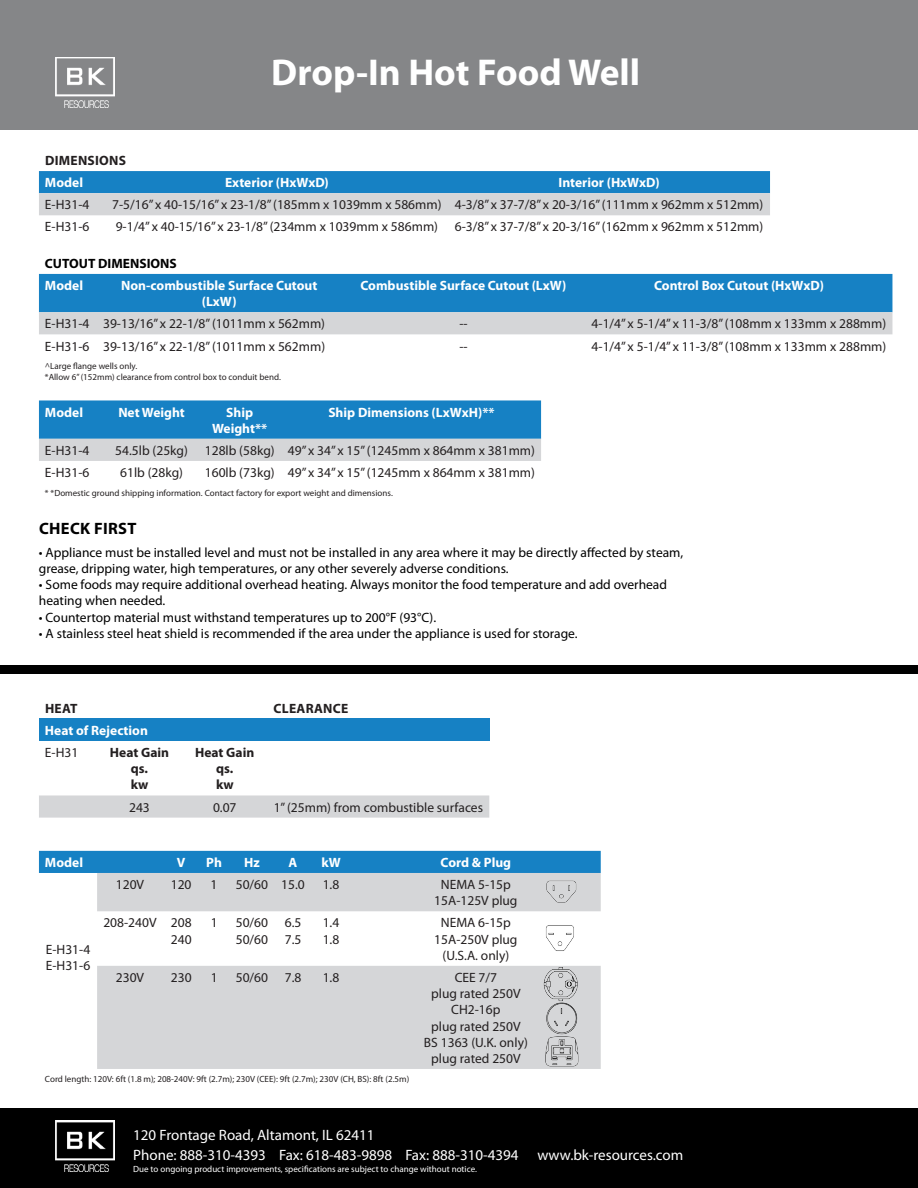
<style>
.page{position:relative;width:918px;height:1188px;background:#fff}
.page>*{position:absolute;margin:0;border:0;box-sizing:border-box;transform-origin:0 0}
.t1{font:700 37.5px "Myriad Pro";color:#fff}
.t2{font:700 16.5px "Myriad Pro";letter-spacing:.02em;color:#000}
.t3{font:15px/19.2px "Myriad Pro";color:#fff}
.t4{font:13.5px/16.2px "Myriad Pro";color:#231f20}
.t5{font:13.5px/16.2px "Myriad Pro";color:#000}
.t6{font:700 13.5px/16.2px "Myriad Pro";color:#fff;text-align:center}
.t7{font:700 13.5px/16.2px "Myriad Pro";color:#231f20;text-align:center}
.t8{font:700 13.5px "Myriad Pro";letter-spacing:.02em;color:#231f20}
.t9{font:700 13.5px "Myriad Pro";color:#000}
.t10{font:9px/10.8px "Myriad Pro";color:#231f20}
.t11{font:9px "Myriad Pro";color:#fff}
</style>
<div class="page">
<div style="left:39px;top:851px;width:562px;height:22px;background:#1681c4"></div>
<svg style="left:97px;top:873px;width:504px;height:196px;fill:#d5d6d8"></svg>
<div style="left:0;top:1109px;width:918px;height:79px;background:#000"></div>
<div style="left:0;top:0;width:918px;height:130px;background:#858688"></div>
<img style="left:55px;top:1121px;width:59px;height:50px">
<img style="left:55px;top:57px;width:59px;height:50px">
<svg style="left:39px;top:171px;width:731px;height:44px;background:#75abce"></svg>
<svg style="left:39px;top:400px;width:502px;height:61px;background:#5da1cb"></svg>
<svg style="left:39px;top:274px;width:853px;height:60px;background:#5ba0cb"></svg>
<div style="left:39px;top:719px;width:450px;height:22px;background:#1681c4"></div>
<svg style="left:39px;top:795px;width:450px;height:23px;background:#d6d7d9"></svg>
<div style="left:0;top:666px;width:918px;height:8px;background:#000"></div>
<div style="left:528px;top:874px;width:67px;height:34px;background:#d5d6d8"></div>
<img style="left:533px;top:920px;width:56px;height:34px">
<img style="left:534px;top:966px;width:52px;height:36px">
<img style="left:535px;top:999px;width:53px;height:34px">
<img style="left:534px;top:1033px;width:54px;height:34px">
<h1 class="t1" style="left:271px;top:48px;width:370px">Drop-In Hot Food Well</h1>
<p class="t8" style="left:45px;top:152px;width:83px">DIMENSIONS</p>
<p class="t6" style="left:45px;top:174px;width:40px">Model</p>
<p class="t6" style="left:225px;top:174px;width:105px">Exterior (HxWxD)</p>
<p class="t6" style="left:559px;top:174px;width:103px">Interior (HxWxD)</p>
<p class="t4" style="left:45px;top:196px;width:46px">E-H31-4</p>
<p class="t4" style="left:112px;top:196px;width:653px">7-5/16” x 40-15/16” x 23-1/8” (185mm x 1039mm x 586mm) 4-3/8” x 37-7/8” x 20-3/16” (111mm x 962mm x 512mm)</p>
<p class="t4" style="left:45px;top:219px;width:46px">E-H31-6</p>
<p class="t4" style="left:116px;top:219px;width:649px">9-1/4” x 40-15/16” x 23-1/8” (234mm x 1039mm x 586mm) 6-3/8” x 37-7/8” x 20-3/16” (162mm x 962mm x 512mm)</p>
<p class="t9" style="left:45px;top:255px;width:133px">CUTOUT DIMENSIONS</p>
<p class="t6" style="left:45px;top:277px;width:40px">Model</p>
<p class="t6" style="left:121px;top:277px;width:198px">Non-combustible Surface Cutout (LxW)</p>
<p class="t6" style="left:360px;top:277px;width:208px">Combustible Surface Cutout (LxW)</p>
<p class="t6" style="left:654px;top:277px;width:171px">Control Box Cutout (HxWxD)</p>
<p class="t4" style="left:45px;top:316px;width:282px">E-H31-4 39-13/16” x 22-1/8” (1011mm x 562mm)</p>
<p class="t4" style="left:459px;top:316px;width:10px">--</p>
<p class="t4" style="left:592px;top:316px;width:296px">4-1/4” x 5-1/4” x 11-3/8” (108mm x 133mm x 288mm)</p>
<p class="t4" style="left:45px;top:338px;width:282px">E-H31-6 39-13/16” x 22-1/8” (1011mm x 562mm)</p>
<p class="t4" style="left:459px;top:338px;width:10px">--</p>
<p class="t4" style="left:592px;top:338px;width:296px">4-1/4” x 5-1/4” x 11-3/8” (108mm x 133mm x 288mm)</p>
<p class="t10" style="left:45px;top:361px;width:238px">^Large flange wells only.<br>*Allow 6” (152mm) clearance from control box to conduit bend.</p>
<p class="t6" style="left:45px;top:404px;width:40px">Model</p>
<p class="t6" style="left:118px;top:404px;width:68px">Net Weight</p>
<p class="t6" style="left:212px;top:404px;width:57px">Ship<br>Weight**</p>
<p class="t6" style="left:328px;top:404px;width:168px">Ship Dimensions (LxWxH)**</p>
<p class="t4" style="left:45px;top:442px;width:46px">E-H31-4</p>
<p class="t4" style="left:115px;top:442px;width:421px">54.5lb (25kg) 128lb (58kg) 49” x 34” x 15” (1245mm x 864mm x 381mm)</p>
<p class="t4" style="left:45px;top:464px;width:46px">E-H31-6</p>
<p class="t4" style="left:120px;top:464px;width:64px">61lb (28kg)</p>
<p class="t4" style="left:205px;top:464px;width:332px">160lb (73kg) 49” x 34” x 15” (1245mm x 864mm x 381mm)</p>
<p class="t10" style="left:45px;top:487px;width:349px">* *Domestic ground shipping information. Contact factory for export weight and dimensions.</p>
<p class="t2" style="left:39px;top:518px;width:99px">CHECK FIRST</p>
<p class="t5" style="left:39px;top:544px;width:646px">• Appliance must be installed level and must not be installed in any area where it may be directly affected by steam, grease, dripping water, high temperatures, or any other severely adverse conditions.</p>
<p class="t5" style="left:39px;top:576px;width:630px">• Some foods may require additional overhead heating. Always monitor the food temperature and add overhead heating when needed.</p>
<p class="t5" style="left:39px;top:609px;width:399px">• Countertop material must withstand temperatures up to 200°F (93°C).</p>
<p class="t5" style="left:39px;top:625px;width:540px">• A stainless steel heat shield is recommended if the area under the appliance is used for storage.</p>
<p class="t8" style="left:45px;top:699px;width:34px">HEAT</p>
<p class="t8" style="left:274px;top:699px;width:76px">CLEARANCE</p>
<p class="t6" style="left:45px;top:722px;width:105px">Heat of Rejection</p>
<p class="t4" style="left:45px;top:744px;width:35px">E-H31</p>
<p class="t7" style="left:110px;top:744px;width:61px">Heat Gain qs.<br>kw</p>
<p class="t7" style="left:195px;top:744px;width:61px">Heat Gain qs.<br>kw</p>
<p class="t4" style="left:129px;top:799px;width:22px">243</p>
<p class="t4" style="left:213px;top:799px;width:25px">0.07</p>
<p class="t4" style="left:274px;top:799px;width:211px">1” (25mm) from combustible surfaces</p>
<p class="t6" style="left:45px;top:854px;width:40px">Model</p>
<p class="t6" style="left:177px;top:854px;width:10px">V</p>
<p class="t6" style="left:206px;top:854px;width:17px">Ph</p>
<p class="t6" style="left:244px;top:854px;width:17px">Hz</p>
<p class="t6" style="left:289px;top:854px;width:10px">A</p>
<p class="t6" style="left:321px;top:854px;width:21px">kW</p>
<p class="t6" style="left:441px;top:854px;width:72px">Cord &amp; Plug</p>
<p class="t4" style="left:116px;top:876px;width:30px">120V</p>
<p class="t4" style="left:171px;top:876px;width:22px">120</p>
<p class="t4" style="left:211px;top:876px;width:8px">1</p>
<p class="t4" style="left:236px;top:876px;width:71px">50/60 15.0</p>
<p class="t4" style="left:323px;top:876px;width:18px">1.8</p>
<p class="t4" style="left:434px;top:876px;width:85px;text-align:center">NEMA 5-15p<br>15A-125V plug</p>
<p class="t4" style="left:103px;top:915px;width:90px;text-align:right">208-240V 208<br>240</p>
<p class="t4" style="left:211px;top:915px;width:8px">1</p>
<p class="t4" style="left:236px;top:915px;width:34px">50/60<br>50/60</p>
<p class="t4" style="left:285px;top:915px;width:18px">6.5<br>7.5</p>
<p class="t4" style="left:323px;top:915px;width:18px">1.4<br>1.8</p>
<p class="t4" style="left:434px;top:915px;width:85px;text-align:center">NEMA 6-15p<br>15A-250V plug (U.S.A. only)</p>
<p class="t4" style="left:116px;top:969px;width:30px">230V</p>
<p class="t4" style="left:171px;top:969px;width:22px">230</p>
<p class="t4" style="left:211px;top:969px;width:8px">1</p>
<p class="t4" style="left:236px;top:969px;width:67px">50/60 7.8</p>
<p class="t4" style="left:323px;top:969px;width:18px">1.8</p>
<p class="t4" style="left:424px;top:969px;width:105px;text-align:center">CEE 7/7<br>plug rated 250V<br>CH2-16p<br>plug rated 250V<br>BS 1363 (U.K. only) plug rated 250V</p>
<p class="t10" style="left:45px;top:1073px;width:366px">Cord length: 120V: 6ft (1.8 m); 208-240V: 9ft (2.7m); 230V (CEE): 9ft (2.7m); 230V (CH, BS): 8ft (2.5m)</p>
<p class="t4" style="left:46px;top:941px;width:46px">E-H31-4<br>E-H31-6</p>
<p class="t3" style="left:133px;top:1125px;width:387px">120 Frontage Road, Altamont, IL 62411<br>Phone: 888-310-4393 Fax: 618-483-9898 Fax: 888-310-4394</p>
<p class="t11" style="left:133px;top:1164px;width:345px">Due to ongoing product improvements, specifications are subject to change without notice.</p>
<p class="t3" style="left:537px;top:1145px;width:147px">www.bk-resources.com</p>
</div>
